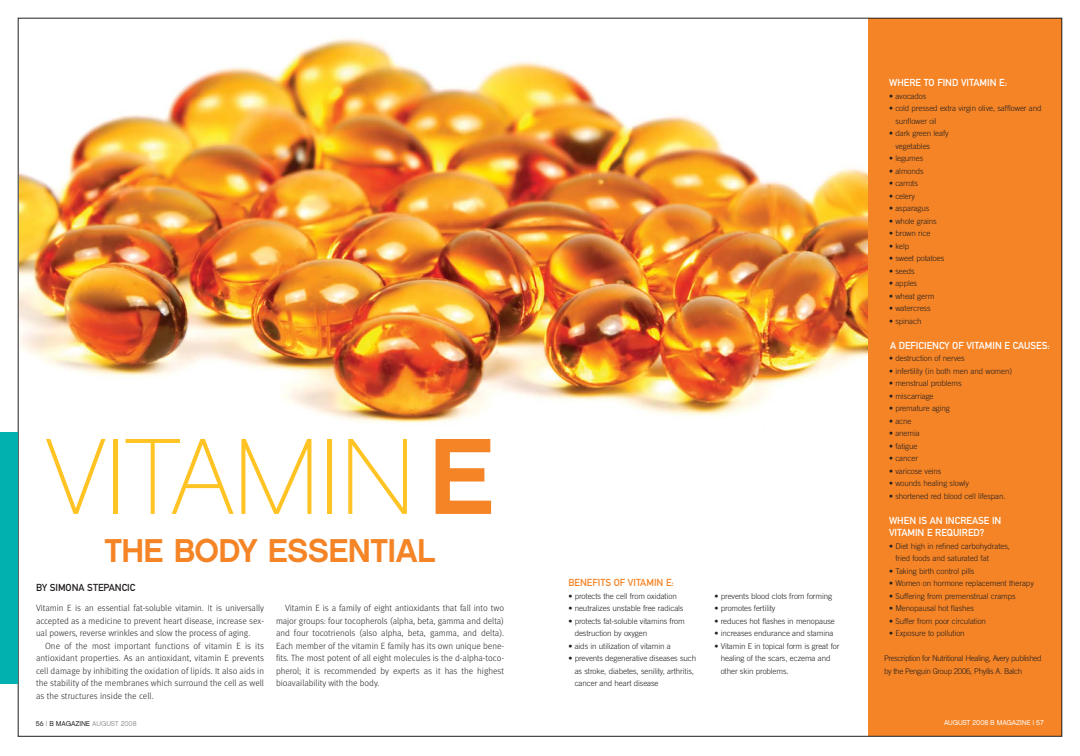
<style>
.page{position:relative;width:1080px;height:756px;background:#fff}
.page>*{position:absolute;margin:0;border:0;box-sizing:border-box;transform-origin:0 0}
.t1{font:108px "Chalet Paris Nineteen Sixty";letter-spacing:-.015em;color:#ffc424}
.t2{font:33px "Chalet New York Nineteen Sixty";letter-spacing:-.02em;color:#f58426}
.t3{font:10px/12.5px "DIN Mittelschrift";color:#fff}
.t4{font:10px "DIN Mittelschrift";color:#f58426}
.t5{font:10px "DIN Mittelschrift";color:#231f20}
.t6{font:300 9px/12.5px "Meta";color:#231f20;text-align:justify}
.t7{font:300 8px/12.5px "Trade Gothic";letter-spacing:-.01em;color:#231f20}
.t8{font:300 8px/12.5px "Trade Gothic";letter-spacing:-.045em;color:#231f20}
.t9{font:7px "Chalet London Nineteen Sixty";letter-spacing:-.02em;color:#939598}
.t10{font:7px "Chalet London Nineteen Sixty";letter-spacing:-.02em;color:#fff}
.s1{font-family:"Chalet New York Nineteen Sixty";color:#f58426}
.s2{font-family:"Chalet London Nineteen Seventy";color:#231f20}
.s3{font-family:"Chalet London Nineteen Seventy"}
.s4{color:#231f20}
</style>
<div class="page">
<img style="left:20px;top:38px;width:848px;height:385px">
<div style="left:868px;top:18px;width:194px;height:718px;background:#f58426"></div>
<div style="left:0;top:432px;width:18px;height:252px;background:#00b1b0"></div>
<h1 class="t1" style="left:46px;top:434px;width:450px">VITAMIN<span class="s1">E</span></h1>
<h2 class="t2" style="left:104px;top:537px;width:333px">THE BODY ESSENTIAL</h2>
<p class="t5" style="left:36px;top:584px;width:101px">BY SIMONA STEPANCIC</p>
<p class="t6" style="left:36px;top:603px;width:230px">Vitamin E is an essential fat-soluble vitamin. It is universally accepted as a medicine to prevent heart disease, increase sex&shy;ual powers, reverse wrinkles and slow the process of aging.</p>
<p class="t6" style="left:36px;top:640px;width:230px;text-indent:9px">One of the most important functions of vitamin E is its antioxidant properties. As an antioxidant, vitamin E prevents cell damage by inhibiting the oxidation of lipids. It also aids in the stability of the membranes which surround the cell as well as the structures inside the cell.</p>
<p class="t6" style="left:276px;top:603px;width:230px;text-indent:9px">Vitamin E is a family of eight antioxidants that fall into two major groups: four tocopherols (alpha, beta, gamma and delta) and four tocotrienols (also alpha, beta, gamma, and delta).<br>Each member of the vitamin E family has its own unique bene&shy;fits. The most potent of all eight molecules is the d-alpha-toco&shy;pherol; it is recommended by experts as it has the highest bioavailability with the body.</p>
<p class="t4" style="left:568px;top:579px;width:107px">BENEFITS OF VITAMIN E:</p>
<p class="t7" style="left:568px;top:590px;width:110px">• protects the cell from oxidation</p>
<p class="t7" style="left:568px;top:603px;width:117px">• neutralizes unstable free radicals</p>
<p class="t7" style="left:575px;top:615px;width:112px;text-indent:-6px">• protects fat-soluble vitamins from destruction by oxygen</p>
<p class="t7" style="left:568px;top:640px;width:104px">• aids in utilization of vitamin a</p>
<p class="t7" style="left:575px;top:653px;width:123px;text-indent:-6px">• prevents degenerative diseases such as stroke, diabetes, senility, arthritis, cancer and heart disease</p>
<p class="t7" style="left:714px;top:590px;width:119px">• prevents blood clots from forming</p>
<p class="t7" style="left:714px;top:603px;width:62px">• promotes fertility</p>
<p class="t7" style="left:714px;top:615px;width:122px">• reduces hot flashes in menopause</p>
<p class="t7" style="left:714px;top:628px;width:120px">• increases endurance and stamina</p>
<p class="t7" style="left:721px;top:640px;width:120px;text-indent:-6px">• Vitamin E in topical form is great for healing of the scars, eczema and other skin problems.</p>
<p class="t3" style="left:889px;top:77px;width:120px">WHERE TO FIND VITAMIN E:</p>
<p class="t7" style="left:889px;top:90px;width:39px">• avocados</p>
<p class="t7" style="left:895px;top:103px;width:148px;text-indent:-6px">• cold pressed extra virgin olive, safflower and sunflower oil</p>
<p class="t7" style="left:895px;top:128px;width:55px;text-indent:-6px">• dark green leafy vegetables</p>
<p class="t7" style="left:889px;top:153px;width:36px">• legumes</p>
<p class="t7" style="left:889px;top:165px;width:36px">• almonds</p>
<p class="t7" style="left:889px;top:178px;width:30px">• carrots</p>
<p class="t7" style="left:889px;top:190px;width:27px">• celery</p>
<p class="t7" style="left:889px;top:203px;width:42px">• asparagus</p>
<p class="t7" style="left:889px;top:215px;width:49px">• whole grains</p>
<p class="t7" style="left:889px;top:228px;width:43px">• brown rice</p>
<p class="t7" style="left:889px;top:240px;width:22px">• kelp</p>
<p class="t7" style="left:889px;top:253px;width:57px">• sweet potatoes</p>
<p class="t7" style="left:889px;top:265px;width:27px">• seeds</p>
<p class="t7" style="left:889px;top:278px;width:30px">• apples</p>
<p class="t7" style="left:889px;top:290px;width:47px">• wheat germ</p>
<p class="t7" style="left:889px;top:303px;width:43px">• watercress</p>
<p class="t7" style="left:889px;top:315px;width:34px">• spinach</p>
<p class="t7" style="left:889px;top:353px;width:77px">• destruction of nerves</p>
<p class="t7" style="left:889px;top:365px;width:125px">• infertility (in both men and women)</p>
<p class="t7" style="left:889px;top:378px;width:74px">• menstrual problems</p>
<p class="t7" style="left:889px;top:390px;width:46px">• miscarriage</p>
<p class="t7" style="left:889px;top:403px;width:62px">• premature aging</p>
<p class="t7" style="left:889px;top:415px;width:24px">• acne</p>
<p class="t7" style="left:889px;top:428px;width:32px">• anemia</p>
<p class="t7" style="left:889px;top:440px;width:30px">• fatigue</p>
<p class="t7" style="left:889px;top:453px;width:30px">• cancer</p>
<p class="t7" style="left:889px;top:465px;width:54px">• varicose veins</p>
<p class="t7" style="left:889px;top:478px;width:82px">• wounds healing slowly</p>
<p class="t7" style="left:889px;top:490px;width:118px">• shortened red blood cell lifespan.</p>
<p class="t3" style="left:890px;top:340px;width:161px">A DEFICIENCY OF VITAMIN E CAUSES:</p>
<p class="t3" style="left:889px;top:515px;width:114px">WHEN IS AN INCREASE IN<br>VITAMIN E REQUIRED?</p>
<p class="t7" style="left:895px;top:540px;width:116px;text-indent:-6px">• Diet high in refined carbohydrates, fried foods and saturated fat</p>
<p class="t7" style="left:889px;top:565px;width:87px">• Taking birth control pills</p>
<p class="t7" style="left:889px;top:578px;width:146px">• Women on hormone replacement therapy</p>
<p class="t7" style="left:889px;top:590px;width:128px">• Suffering from premenstrual cramps</p>
<p class="t7" style="left:889px;top:603px;width:86px">• Menopausal hot flashes</p>
<p class="t7" style="left:889px;top:615px;width:98px">• Suffer from poor circulation</p>
<p class="t7" style="left:889px;top:628px;width:77px">• Exposure to pollution</p>
<p class="t8" style="left:884px;top:653px;width:159px">Prescription for Nutritional Healing, Avery published by the Penguin Group 2006, Phyllis A. Balch</p>
<p class="t9" style="left:36px;top:721px;width:102px"><span class="s2">56</span> <span class="s3">|</span> <span class="s4">B MAGAZINE</span> AUGUST 2008</p>
<p class="t10" style="left:944px;top:720px;width:101px">AUGUST 2008 B MAGAZIN<span class="s3">E | 57</span></p>
</div>
